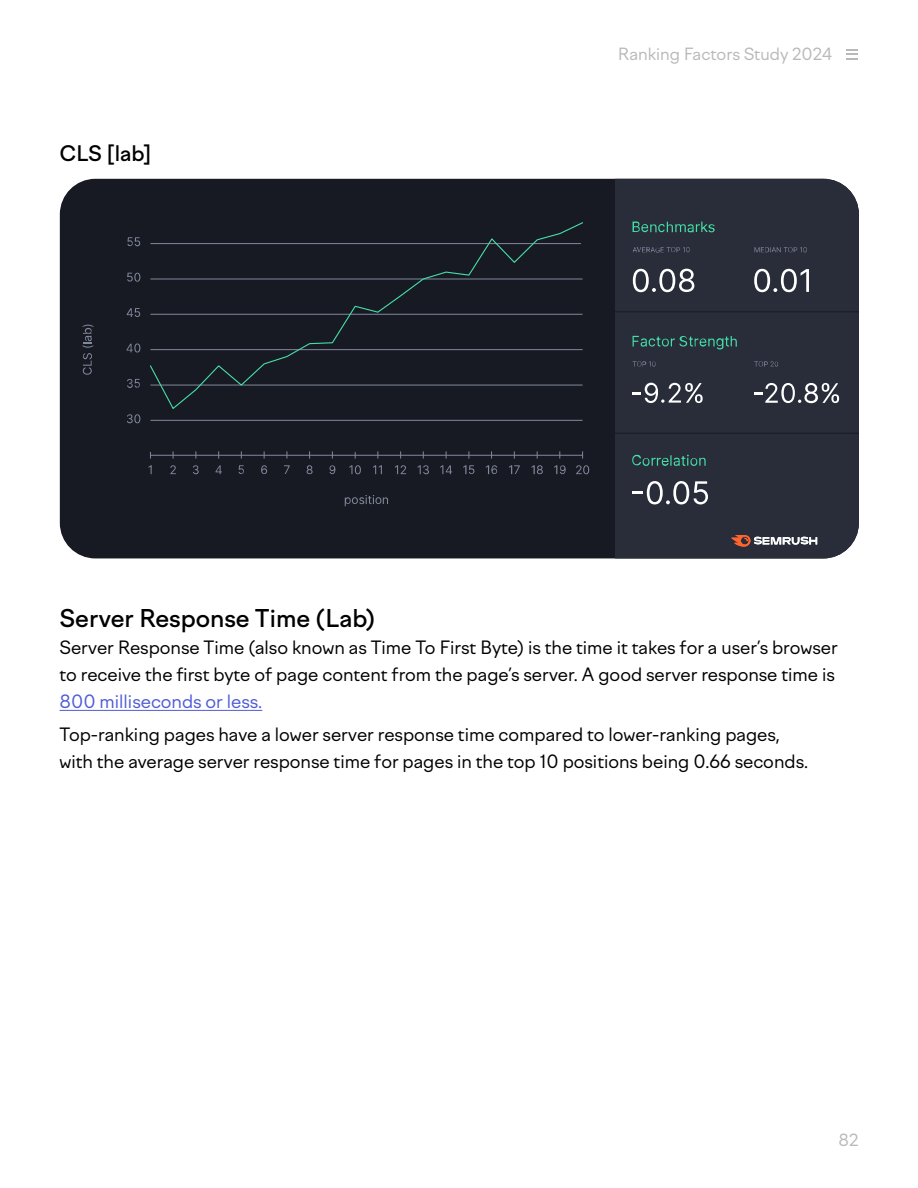
<style>
.page{position:relative;width:918px;height:1188px;background:#fff}
.page>*{position:absolute;margin:0;border:0;box-sizing:border-box;transform-origin:0 0}
.t1{font:500 24px "Factor A";color:#000}
.t2{font:500 21px "Factor A";color:#000}
.t3{font:18px/27px "Factor A";color:#000}
.t4{font:18px "Factor A";color:#4f5cd6}
.t5{font:16.5px "Factor A";color:#b9b9b9}
</style>
<div class="page">
<svg style="left:846px;top:49px;width:12px;height:11px"></svg>
<hr style="left:60px;top:710px;width:202px;height:1px;background:#4f5cd6">
<div style="left:60px;top:179px;width:555px;height:379px;background:#171a22"></div>
<div style="left:615px;top:179px;width:243px;height:379px;background:#282d39"></div>
<hr style="left:612px;top:312px;width:246px;height:1px;background:#171a22">
<hr style="left:612px;top:433px;width:246px;height:1px;background:#171a22">
<svg style="left:633px;top:222px;width:82px;height:10px"></svg>
<svg style="left:632px;top:455px;width:74px;height:11px"></svg>
<svg style="left:633px;top:247px;width:57px;height:6px"></svg>
<svg style="left:633px;top:361px;width:23px;height:6px"></svg>
<svg style="left:755px;top:247px;width:52px;height:5px"></svg>
<svg style="left:633px;top:269px;width:61px;height:23px"></svg>
<svg style="left:754px;top:269px;width:55px;height:23px"></svg>
<svg style="left:633px;top:383px;width:70px;height:20px"></svg>
<svg style="left:633px;top:481px;width:75px;height:23px"></svg>
<svg style="left:754px;top:383px;width:85px;height:20px"></svg>
<hr style="left:150px;top:420px;width:433px;height:1px;background:#82899d">
<hr style="left:150px;top:455px;width:433px;height:1px;background:#82899d">
<svg style="left:148px;top:465px;width:4px;height:9px"></svg>
<svg style="left:170px;top:465px;width:6px;height:9px"></svg>
<svg style="left:193px;top:465px;width:6px;height:9px"></svg>
<svg style="left:216px;top:465px;width:6px;height:9px"></svg>
<svg style="left:239px;top:465px;width:5px;height:9px"></svg>
<svg style="left:261px;top:465px;width:6px;height:9px"></svg>
<svg style="left:284px;top:465px;width:6px;height:9px"></svg>
<svg style="left:307px;top:465px;width:6px;height:9px"></svg>
<svg style="left:330px;top:465px;width:5px;height:9px"></svg>
<svg style="left:349px;top:465px;width:12px;height:9px"></svg>
<svg style="left:373px;top:465px;width:9px;height:9px"></svg>
<svg style="left:395px;top:465px;width:11px;height:9px"></svg>
<svg style="left:418px;top:465px;width:11px;height:9px"></svg>
<svg style="left:440px;top:465px;width:12px;height:9px"></svg>
<svg style="left:463px;top:465px;width:11px;height:9px"></svg>
<svg style="left:486px;top:465px;width:11px;height:9px"></svg>
<svg style="left:509px;top:465px;width:11px;height:9px"></svg>
<svg style="left:531px;top:465px;width:12px;height:9px"></svg>
<svg style="left:554px;top:465px;width:12px;height:9px"></svg>
<svg style="left:576px;top:465px;width:13px;height:9px"></svg>
<svg style="left:127px;top:237px;width:13px;height:9px"></svg>
<svg style="left:127px;top:273px;width:13px;height:9px"></svg>
<svg style="left:127px;top:308px;width:13px;height:9px"></svg>
<svg style="left:126px;top:344px;width:14px;height:9px"></svg>
<svg style="left:127px;top:379px;width:13px;height:9px"></svg>
<svg style="left:127px;top:414px;width:13px;height:9px"></svg>
<div style="left:149px;top:221px;width:435px;height:189px;background:#171a22"></div>
<svg style="left:345px;top:495px;width:43px;height:11px"></svg>
<svg style="left:82px;top:325px;width:11px;height:50px"></svg>
<svg style="left:633px;top:336px;width:104px;height:14px"></svg>
<svg style="left:754px;top:361px;width:24px;height:6px"></svg>
<svg style="left:731px;top:535px;width:86px;height:12px"></svg>
<p class="t2" style="left:60px;top:141px;width:93px">CLS [lab]</p>
<p class="t5" style="left:618px;top:44px;width:216px">Ranking Factors Study 2024</p>
<h1 class="t1" style="left:60px;top:604px;width:317px">Server Response Time (Lab)</h1>
<p class="t3" style="left:60px;top:634px;width:780px">Server Response Time (also known as Time To First Byte) is the time it takes for a user’s browser to receive the first byte of page content from the page’s server. A good server response time is</p>
<p class="t4" style="left:60px;top:691px;width:204px">800 milliseconds or less.</p>
<p class="t3" style="left:60px;top:722px;width:750px">Top-ranking pages have a lower server response time compared to lower-ranking pages, with the average server response time for pages in the top 10 positions being 0.66 seconds.</p>
<p class="t5" style="left:838px;top:1131px;width:21px">82</p>
</div>
